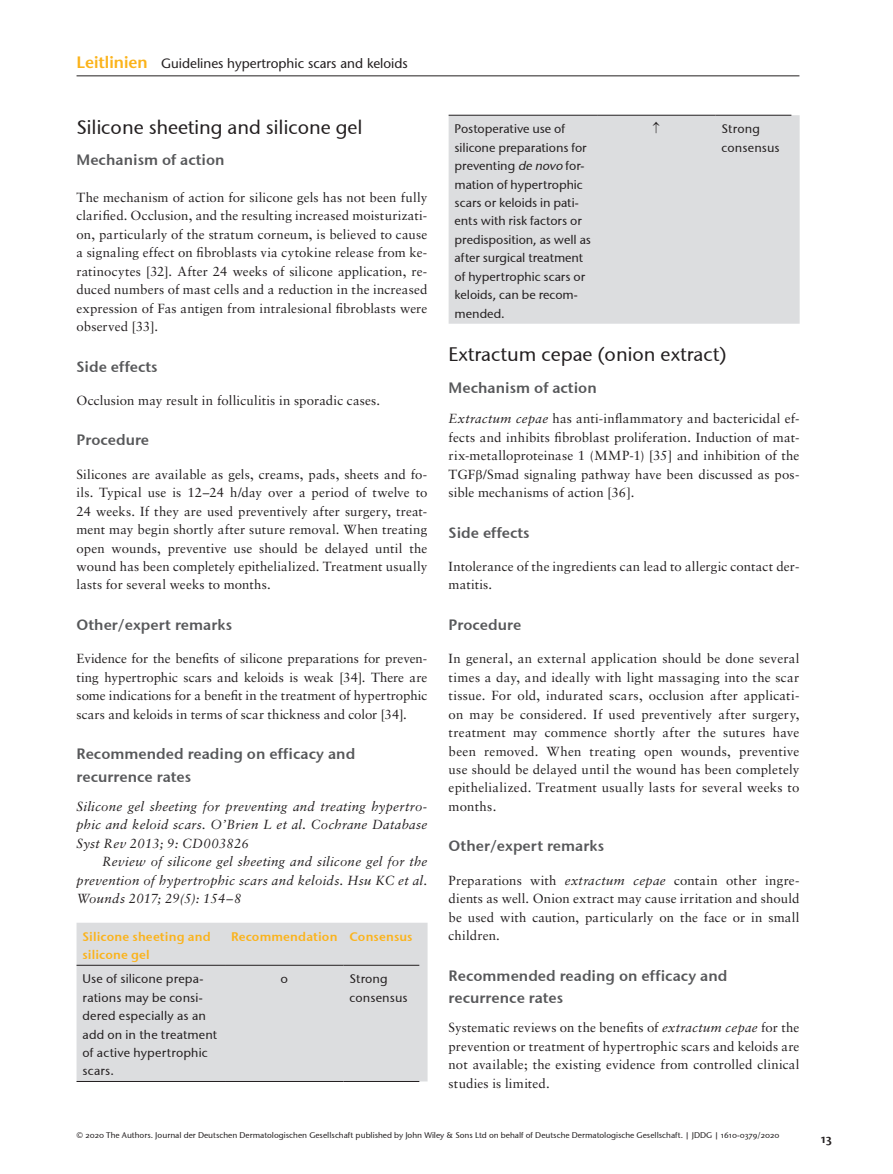
<style>
.page{position:relative;width:893px;height:1174px;background:#fff}
.page>*{position:absolute;margin:0;border:0;box-sizing:border-box;transform-origin:0 0}
.t1{font:19.5px "Stone Sans OSITCTT Medium";color:#231f20}
.t2{font:15px/22.5px "Stone Sans Sem OSITCTT Semi";color:#57585a}
.t3{font:13.5px "Stone Sans";color:#231f20}
.t4{font:13.2px/18.5px "Sabon";letter-spacing:.01em;color:#231f20;text-align:justify}
.t5{font:italic 13.2px/18.5px "Sabon";letter-spacing:.02em;color:#231f20;text-align:justify}
.t6{font:12.45px/18.5px "Stone Sans OSITCTT Medium";letter-spacing:.005em;color:#231f20}
.t7{font:12.45px/18.5px "Stone Sans Sem OSITCTT Semi";letter-spacing:.01em;color:#fbb31b}
.t8{font:12.45px "Stone Sans Sem OSITCTT Semi";color:#231f20}
.t9{font:8.25px "Stone Sans OSITCTT Medium";color:#231f20}
.s1{font-weight:600;font-size:16.5px;color:#fbb31b}
.s2{font-style:italic}
</style>
<div class="page">
<hr style="left:77px;top:76px;width:722px;height:1px;background:#231f20">
<div style="left:77px;top:923px;width:351px;height:158px;background:#dcdddf"></div>
<hr style="left:77px;top:965px;width:148px;height:1px;background:#231f20">
<hr style="left:225px;top:965px;width:119px;height:1px;background:#231f20">
<hr style="left:344px;top:965px;width:75px;height:1px;background:#231f20">
<hr style="left:77px;top:1081px;width:148px;height:1px;background:#231f20">
<hr style="left:225px;top:1081px;width:119px;height:1px;background:#231f20">
<hr style="left:344px;top:1081px;width:75px;height:1px;background:#231f20">
<div style="left:449px;top:115px;width:351px;height:209px;background:#dcdddf"></div>
<hr style="left:449px;top:115px;width:148px;height:1px;background:#231f20">
<hr style="left:597px;top:115px;width:119px;height:1px;background:#231f20">
<hr style="left:716px;top:115px;width:75px;height:1px;background:#231f20">
<svg style="left:653px;top:122px;width:7px;height:11px"></svg>
<p class="t3" style="left:77px;top:55px;width:333px"><span class="s1">Leitlinien</span> Guidelines hypertrophic scars and keloids</p>
<h1 class="t1" style="left:77px;top:115px;width:288px">Silicone sheeting and silicone gel</h1>
<p class="t2" style="left:77px;top:148px;width:150px">Mechanism of action</p>
<p class="t4" style="left:77px;top:188px;width:352px">The mechanism of action for silicone gels has not been fully clarified. Occlusion, and the resulting increased moisturizati&shy;on, particularly of the stratum corneum, is believed to cause a signaling effect on fibroblasts via cytokine release from ke&shy;ratinocytes [32]. After 24 weeks of silicone application, re&shy;duced numbers of mast cells and a reduction in the increased expression of Fas antigen from intralesional fibroblasts were observed [33].</p>
<p class="t2" style="left:77px;top:355px;width:83px">Side effects</p>
<p class="t4" style="left:77px;top:391px;width:305px">Occlusion may result in folliculitis in sporadic cases.</p>
<p class="t2" style="left:77px;top:429px;width:74px">Procedure</p>
<p class="t4" style="left:77px;top:465px;width:352px">Silicones are available as gels, creams, pads, sheets and fo&shy;ils. Typical use is 12–24 h/day over a period of twelve to 24 weeks. If they are used preventively after surgery, treat&shy;ment may begin shortly after suture removal. When treating open wounds, preventive use should be delayed until the wound has been completely epithelialized. Treatment usually lasts for several weeks to months.</p>
<p class="t2" style="left:77px;top:613px;width:157px">Other/expert remarks</p>
<p class="t4" style="left:77px;top:649px;width:352px">Evidence for the benefits of silicone preparations for preven&shy;ting hypertrophic scars and keloids is weak [34]. There are some indications for a benefit in the treatment of hypertrophic scars and keloids in terms of scar thickness and color [34].</p>
<p class="t2" style="left:77px;top:742px;width:280px">Recommended reading on efficacy and recurrence rates</p>
<p class="t5" style="left:77px;top:797px;width:352px">Silicone gel sheeting for preventing and treating hypertro&shy;phic and keloid scars. O’Brien L et al. Cochrane Database Syst Rev 2013; 9: CD003826</p>
<p class="t5" style="left:77px;top:852px;width:352px;text-indent:26px">Review of silicone gel sheeting and silicone gel for the prevention of hypertrophic scars and keloids. Hsu KC et al.<br>Wounds 2017; 29(5): 154–8</p>
<p class="t7" style="left:83px;top:927px;width:130px">Silicone sheeting and silicone gel</p>
<p class="t7" style="left:231px;top:927px;width:183px">Recommendation Consensus</p>
<p class="t6" style="left:83px;top:969px;width:136px">Use of silicone prepa&shy;rations may be consi&shy;dered especially as an add on in the treatment of active hypertrophic scars.</p>
<p class="t6" style="left:280px;top:969px;width:9px">0</p>
<p class="t6" style="left:350px;top:969px;width:60px">Strong consensus</p>
<p class="t6" style="left:455px;top:119px;width:138px">Postoperative use of silicone preparations for preventing <span class="s2">de novo</span> for&shy;mation of hypertrophic scars or keloids in pati&shy;ents with risk factors or predisposition, as well as after surgical treatment of hypertrophic scars or keloids, can be recom&shy;mended.</p>
<p class="t6" style="left:722px;top:119px;width:60px">Strong consensus</p>
<h1 class="t1" style="left:449px;top:342px;width:279px">Extractum cepae (onion extract)</h1>
<p class="t2" style="left:449px;top:376px;width:150px">Mechanism of action</p>
<p class="t4" style="left:449px;top:409px;width:352px"><span class="s2">Extractum cepae</span> has anti-inflammatory and bactericidal ef&shy;fects and inhibits fibroblast proliferation. Induction of mat&shy;rix-metalloproteinase 1 (MMP-1) [35] and inhibition of the TGF /Smad signaling pathway have been discussed as pos&shy;sible mechanisms of action [36].</p>
<p class="t2" style="left:449px;top:521px;width:83px">Side effects</p>
<p class="t4" style="left:449px;top:557px;width:352px">Intolerance of the ingredients can lead to allergic contact der&shy;matitis.</p>
<p class="t2" style="left:449px;top:613px;width:74px">Procedure</p>
<p class="t4" style="left:449px;top:649px;width:352px">In general, an external application should be done several times a day, and ideally with light massaging into the scar tissue. For old, indurated scars, occlusion after applicati&shy;on may be considered. If used preventively after surgery, treatment may commence shortly after the sutures have been removed. When treating open wounds, preventive use should be delayed until the wound has been completely epithelialized. Treatment usually lasts for several weeks to months.</p>
<p class="t2" style="left:449px;top:834px;width:157px">Other/expert remarks</p>
<p class="t4" style="left:449px;top:870px;width:352px">Preparations with <span class="s2">extractum cepae</span> contain other ingre&shy;dients as well. Onion extract may cause irritation and should be used with caution, particularly on the face or in small children.</p>
<p class="t2" style="left:449px;top:964px;width:280px">Recommended reading on efficacy and recurrence rates</p>
<p class="t4" style="left:449px;top:1018px;width:352px">Systematic reviews on the benefits of <span class="s2">extractum cepae</span> for the prevention or treatment of hypertrophic scars and keloids are not available; the existing evidence from controlled clinical studies is limited.</p>
<p class="t9" style="left:77px;top:1130px;width:704px">© 2020 The Authors. Journal der Deutschen Dermatologischen Gesellschaft published by John Wiley &amp; Sons Ltd on behalf of Deutsche Dermatologische Gesellschaft. | JDDG | 1610-0379/2020</p>
<p class="t8" style="left:821px;top:1131px;width:13px">13</p>
</div>
